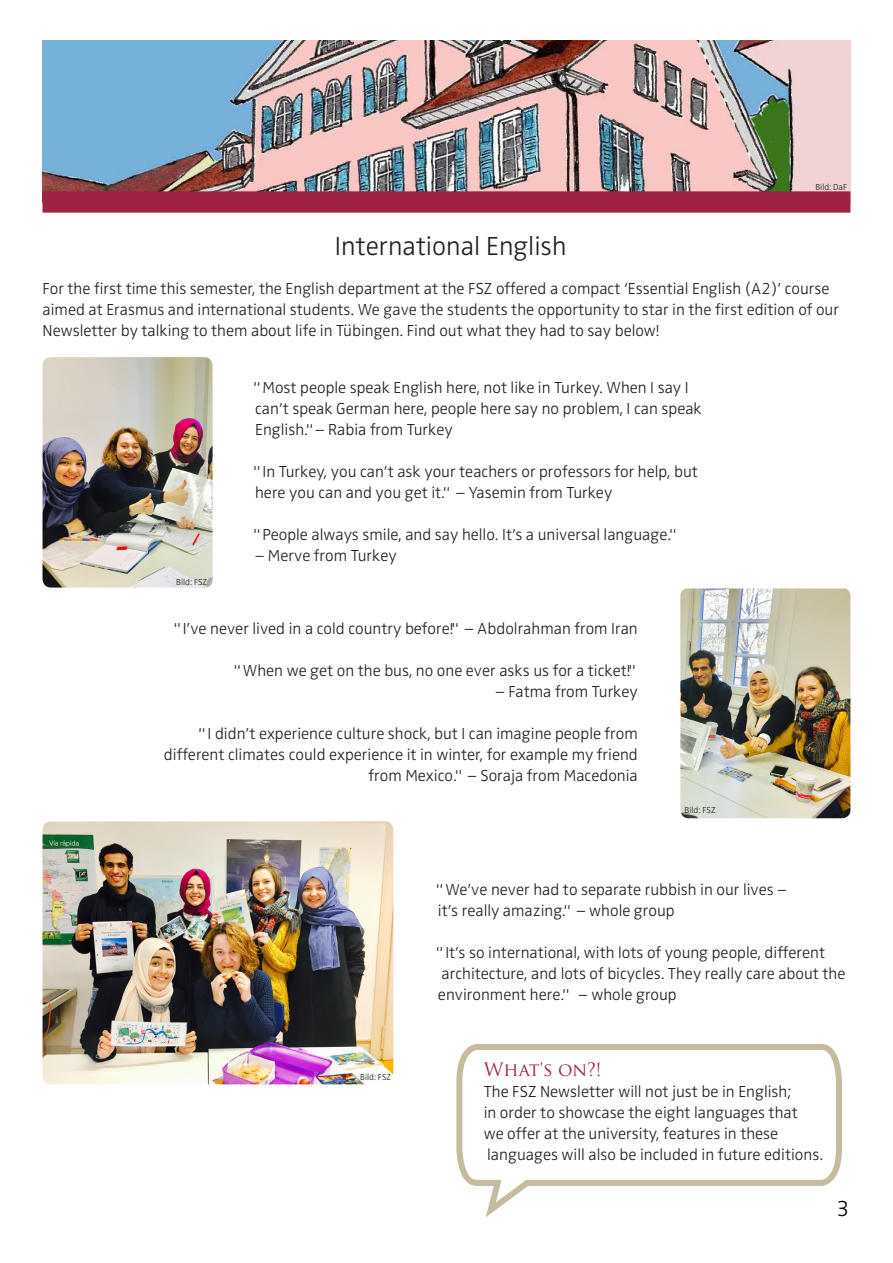
<style>
.page{position:relative;width:893px;height:1263px;background:#fff}
.page>*{position:absolute;margin:0;border:0;box-sizing:border-box;transform-origin:0 0}
.t1{font:300 27px "Zwo OT";color:#231f20}
.t2{font:300 22.5px "Zwo OT";color:#000}
.t3{font:18px "Trajan Pro";letter-spacing:-.015em;color:#9e2343}
.t4{font:300 16.5px/21px "Zwo OT";color:#231f20}
.t5{font:300 9px "Zwo OT";color:#231f20}
.s1{font-style:italic}
</style>
<div class="page">
<img style="left:43px;top:40px;width:807px;height:151px">
<div style="left:43px;top:191px;width:807px;height:22px;background:#9e2343;border:2px solid #9e2343"></div>
<img style="left:43px;top:357px;width:170px;height:230px">
<img style="left:680px;top:588px;width:170px;height:230px">
<img style="left:43px;top:821px;width:350px;height:263px">
<svg style="left:456px;top:1044px;width:386px;height:173px"></svg>
<p class="t5" style="left:815px;top:182px;width:33px">Bild: DaF</p>
<p class="t1" style="left:335px;top:230px;width:233px">International English</p>
<p class="t4" style="left:43px;top:278px;width:798px">For the first time this semester, the English department at the FSZ offered a compact ‘Essential English (A2)’ course aimed at Erasmus and international students. We gave the students the opportunity to star in the first edition of our<br>Newsletter by talking to them about life in Tübingen. Find out what they had to say below!</p>
<p class="t5" style="left:176px;top:577px;width:33px">Bild: FSZ</p>
<p class="t4" style="left:255px;top:377px;width:448px"><span class="s1">“</span>Most people speak English here, not like in Turkey. When I say I can’t speak German here, people here say no problem, I can speak<br>English.<span class="s1">“</span>– Rabia from Turkey</p>
<p class="t4" style="left:255px;top:461px;width:444px"><span class="s1">“</span>In Turkey, you can’t ask your teachers or professors for help, but here you can and you get it.<span class="s1">“</span>– Yasemin from Turkey</p>
<p class="t4" style="left:255px;top:524px;width:429px"><span class="s1">“</span>People always smile, and say hello. It’s a universal language.<span class="s1">“</span></p>
<p class="t4" style="left:255px;top:545px;width:143px">– Merve from Turkey</p>
<p class="t4" style="left:175px;top:619px;width:464px"><span class="s1">“</span>I’ve never lived in a cold country before!<span class="s1">“</span>– Abdolrahman from Iran</p>
<p class="t4" style="left:235px;top:661px;width:408px"><span class="s1">“</span>When we get on the bus, no one ever asks us for a ticket!<span class="s1">“</span></p>
<p class="t4" style="left:496px;top:682px;width:144px">– Fatma from Turkey</p>
<p class="t4" style="left:200px;top:724px;width:439px"><span class="s1">“</span>I didn’t experience culture shock, but I can imagine people from</p>
<p class="t4" style="left:164px;top:745px;width:475px;text-align:right">different climates could experience it in winter, for example my friend from Mexico.<span class="s1">“</span>– Soraja from Macedonia</p>
<p class="t5" style="left:685px;top:804px;width:33px">Bild: FSZ</p>
<p class="t5" style="left:360px;top:1072px;width:33px">Bild: FSZ</p>
<p class="t4" style="left:438px;top:879px;width:350px"><span class="s1">“</span>We’ve never had to separate rubbish in our lives –</p>
<p class="t4" style="left:438px;top:900px;width:238px">it’s really amazing.<span class="s1">“</span>– whole group</p>
<p class="t4" style="left:438px;top:942px;width:389px"><span class="s1">“</span>It’s so international, with lots of young people, different</p>
<p class="t4" style="left:442px;top:963px;width:405px">architecture, and lots of bicycles. They really care about the</p>
<p class="t4" style="left:438px;top:984px;width:240px">environment here.<span class="s1">“</span> – whole group</p>
<p class="t3" style="left:484px;top:1058px;width:119px">What's on?!</p>
<p class="t4" style="left:484px;top:1081px;width:309px">The FSZ Newsletter will not just be in English;</p>
<p class="t4" style="left:484px;top:1102px;width:316px">in order to showcase the eight languages that</p>
<p class="t4" style="left:484px;top:1123px;width:296px">we offer at the university, features in these</p>
<p class="t4" style="left:487px;top:1144px;width:337px">languages will also be included in future editions.</p>
<p class="t2" style="left:837px;top:1196px;width:14px">3</p>
</div>
